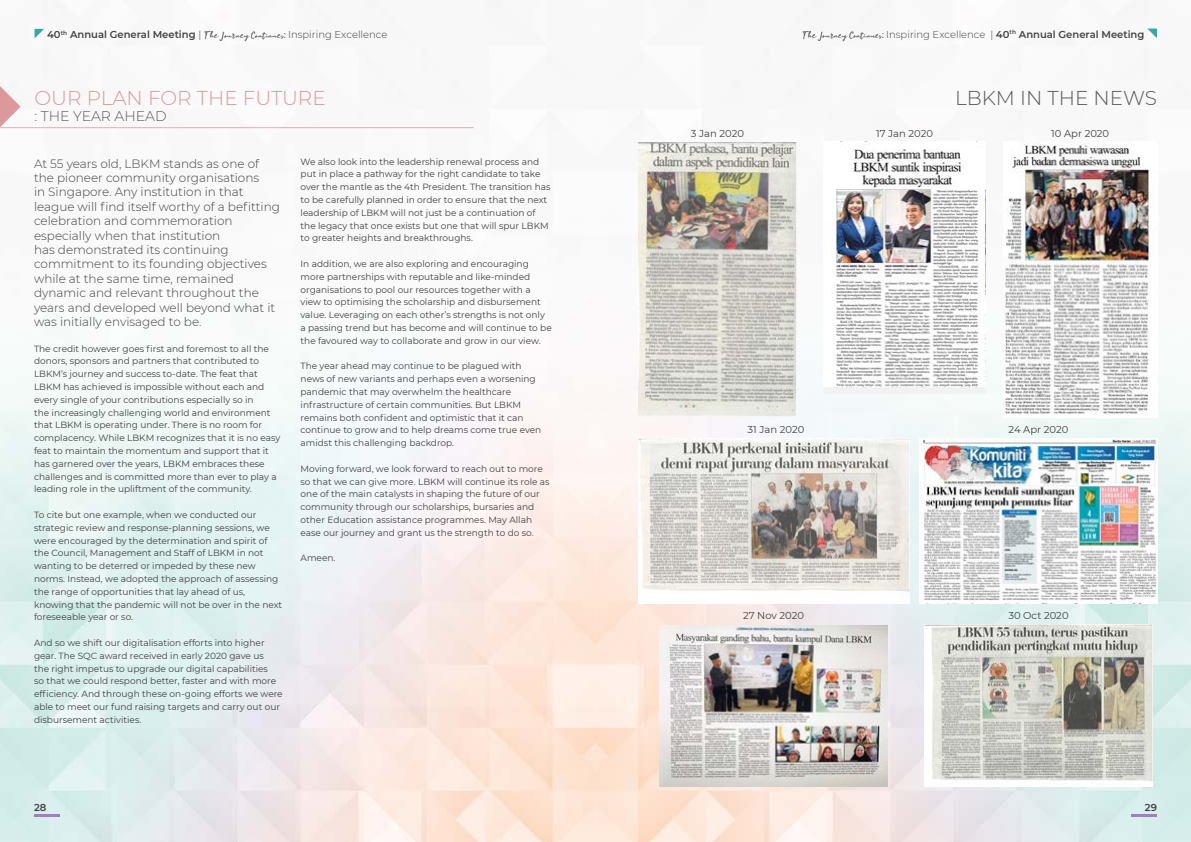
<style>
.page{position:relative;width:1191px;height:842px;background:#fff}
.page>*{position:absolute;margin:0;border:0;box-sizing:border-box;transform-origin:0 0}
.t1{font:300 20px "Montserrat";color:#db999c}
.t2{font:300 20px "Montserrat";color:#58595b}
.t3{font:300 14px "Montserrat";color:#58595b}
.t4{font:300 12px/14.4px "Montserrat";color:#414042}
.t5{font:11px "a Amenity Kits";color:#414042}
.t6{font:600 10px "Montserrat";color:#414042}
.t7{font:10px "Montserrat";color:#414042}
.t8{font:9px/12.8px "Montserrat";color:#414042}
.s1{font-weight:300}
.s2{font-family:"a Amenity Kits";font-weight:400;font-size:11px}
.s3{font-family:"Dosis";font-weight:400;font-size:11px}
.s4{font-family:"Dosis"}
.s5{font-family:"Montserrat";font-weight:300;font-size:10px}
</style>
<div class="page">
<svg style="left:0;top:86px;width:21px;height:41px"></svg>
<hr style="left:0;top:127px;width:474px;height:1px;background:#edabb0">
<img style="left:919px;top:439px;width:238px;height:164px">
<img style="left:659px;top:625px;width:228px;height:161px">
<img style="left:924px;top:624px;width:228px;height:161px">
<img style="left:638px;top:439px;width:271px;height:160px">
<img style="left:1003px;top:142px;width:153px;height:272px">
<img style="left:638px;top:142px;width:159px;height:274px">
<img style="left:824px;top:142px;width:161px;height:252px">
<svg style="left:35px;top:29px;width:9px;height:9px"></svg>
<svg style="left:1147px;top:29px;width:10px;height:9px"></svg>
<hr style="left:1131px;top:814px;width:26px;height:2px;background:#a67dc2">
<hr style="left:35px;top:814px;width:25px;height:2px;background:#a67dc2">
<p class="t6" style="left:47px;top:27px;width:342px">40<sup>th</sup> Annual General Meeting <span class="s1">|</span> <span class="s2">The Journey Continues</span><span class="s3">:</span> <span class="s1">Inspiring Excellence</span></p>
<p class="t6" style="left:990px;top:27px;width:155px"><span class="s1">|</span> 40<sup>th</sup> Annual General Meeting</p>
<p class="t5" style="left:802px;top:30px;width:185px">The Journey Continues<span class="s4">:</span> <span class="s5">Inspiring Excellence</span></p>
<h1 class="t1" style="left:35px;top:84px;width:293px">OUR PLAN FOR THE FUTURE</h1>
<h2 class="t3" style="left:35px;top:107px;width:134px">: THE YEAR AHEAD</h2>
<p class="t4" style="left:34px;top:156px;width:247px">At 55 years old, LBKM stands as one of the pioneer community organisations<br>in Singapore. Any institution in that league will find itself worthy of a befitting celebration and commemoration especially when that institution<br>has demonstrated its continuing commitment to its founding objectives while at the same time, remained dynamic and relevant throughout the years and developed well beyond what it was initially envisaged to be.</p>
<p class="t8" style="left:34px;top:342px;width:248px">The credit however goes first and foremost to all the donors, sponsors and partners that contributed to LBKM’s journey and success to-date. The feat that LBKM has achieved is impossible without each and every single of your contributions especially so in<br>the increasingly challenging world and environment that LBKM is operating under. There is no room for complacency. While LBKM recognizes that it is no easy feat to maintain the momentum and support that it has garnered over the years, LBKM embraces these challenges and is committed more than ever to play a leading role in the upliftment of the community.</p>
<p class="t8" style="left:34px;top:508px;width:250px">To cite but one example, when we conducted our strategic review and response-planning sessions, we were encouraged by the determination and spirit of the Council, Management and Staff of LBKM in not wanting to be deterred or impeded by these new norms. Instead, we adopted the approach of assessing the range of opportunities that lay ahead of us, knowing that the pandemic will not be over in the next foreseeable year or so.</p>
<p class="t8" style="left:34px;top:636px;width:250px">And so we shift our digitalisation efforts into higher gear. The SQC award received in early 2020 gave us<br>the right impetus to upgrade our digital capabilities<br>so that we could respond better, faster and with more efficiency. And through these on-going efforts we were able to meet our fund raising targets and carry out our disbursement activities.</p>
<p class="t8" style="left:300px;top:155px;width:251px">We also look into the leadership renewal process and put in place a pathway for the right candidate to take over the mantle as the 4th President. The transition has to be carefully planned in order to ensure that the next leadership of LBKM will not just be a continuation of the legacy that once exists but one that will spur LBKM to greater heights and breakthroughs.</p>
<p class="t8" style="left:300px;top:257px;width:253px">In addition, we are also exploring and encouraging more partnerships with reputable and like-minded organisations to pool our resources together with a view to optimising the scholarship and disbursement value. Leveraging on each other’s strengths is not only a passing trend but has become and will continue to be the favoured way to collaborate and grow in our view.</p>
<p class="t8" style="left:300px;top:359px;width:242px">The year ahead may continue to be plagued with news of new variants and perhaps even a worsening pandemic that may overwhelm the healthcare infrastructure of certain communities. But LBKM remains both confident and optimistic that it can continue to grow and to help dreams come true even amidst this challenging backdrop.</p>
<p class="t8" style="left:300px;top:462px;width:251px">Moving forward, we look forward to reach out to more so that we can give more. LBKM will continue its role as one of the main catalysts in shaping the future of our community through our scholarships, bursaries and other Education assistance programmes. May Allah ease our journey and grant us the strength to do so.</p>
<p class="t8" style="left:300px;top:551px;width:36px">Ameen.</p>
<h1 class="t2" style="left:955px;top:84px;width:203px">LBKM IN THE NEWS</h1>
<p class="t7" style="left:691px;top:127px;width:55px">3 Jan 2020</p>
<p class="t7" style="left:876px;top:127px;width:59px">17 Jan 2020</p>
<p class="t7" style="left:1051px;top:127px;width:60px">10 Apr 2020</p>
<p class="t7" style="left:747px;top:422px;width:58px">31 Jan 2020</p>
<p class="t7" style="left:1008px;top:422px;width:61px">24 Apr 2020</p>
<p class="t7" style="left:743px;top:608px;width:63px">27 Nov 2020</p>
<p class="t7" style="left:1008px;top:608px;width:62px">30 Oct 2020</p>
<p class="t6" style="left:34px;top:800px;width:14px">28</p>
<p class="t6" style="left:1144px;top:800px;width:14px">29</p>
</div>
